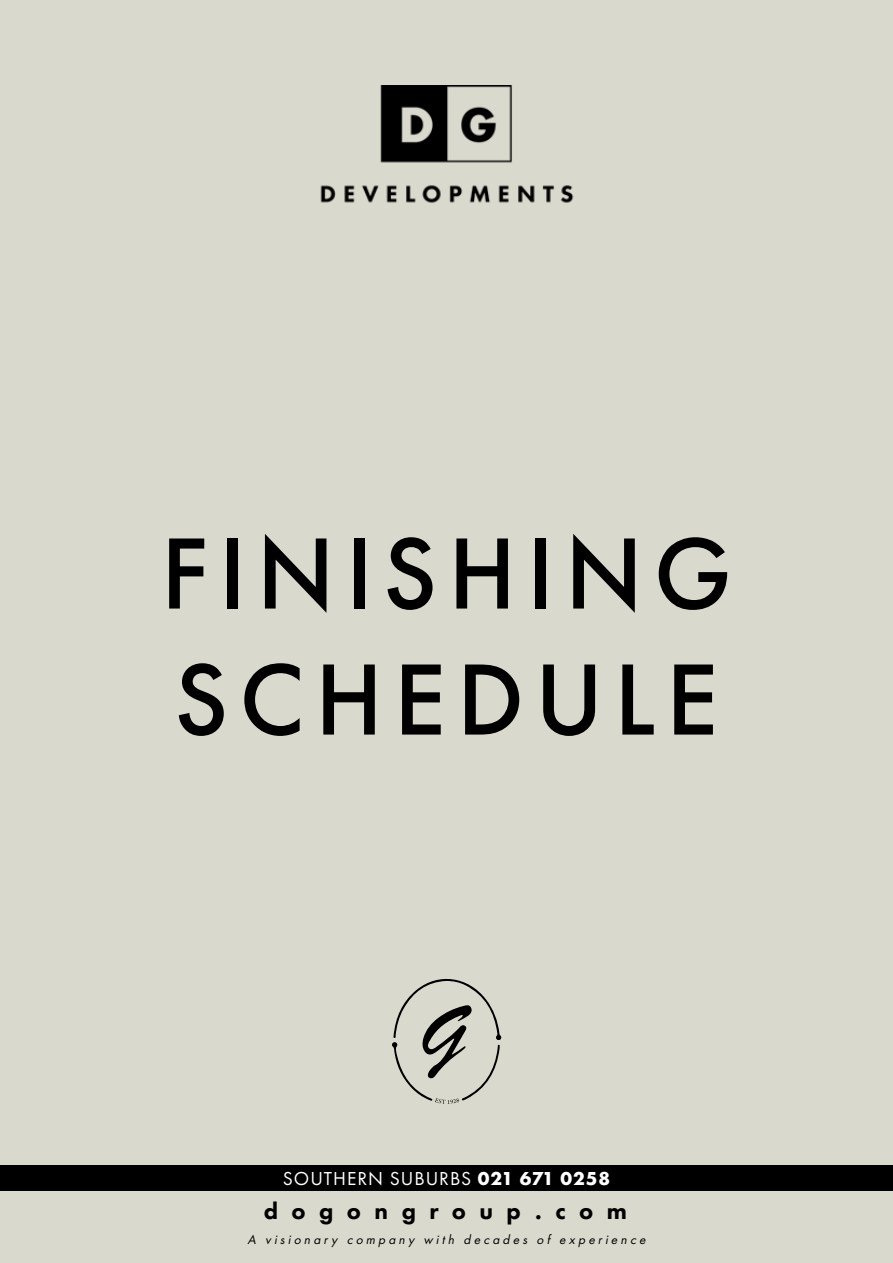
<style>
.page{position:relative;width:893px;height:1263px;background:#dad9cd}
.page>*{position:absolute;margin:0;border:0;box-sizing:border-box;transform-origin:0 0}
.t1{font:500 105px/126px "Futura PT";letter-spacing:.1em;color:#000}
.t2{font:800 24px "Futura PT";letter-spacing:.56em;color:#000}
.t3{font:19.5px "Futura PT";letter-spacing:.05em;color:#fff}
.t4{font:italic 13.5px "Futura PT";color:#000}
.s1{font-weight:700}
</style>
<div class="page">
<div style="left:0;top:1166px;width:893px;height:25px;background:#000"></div>
<img style="left:320px;top:85px;width:254px;height:118px">
<svg style="left:392px;top:978px;width:109px;height:126px"></svg>
<h1 class="t1" style="left:161px;top:511px;width:573px">FINISHING<br>SCHEDULE</h1>
<h3 class="t3" style="left:283px;top:1167px;width:329px">SOUTHERN SUBURBS <span class="s1">021 671 0258</span></h3>
<h2 class="t2" style="left:264px;top:1196px;width:365px">dogongroup.com</h2>
<p class="t4" style="left:247px;top:1231px;width:402px">A visionary company with decades of experience</p>
</div>
